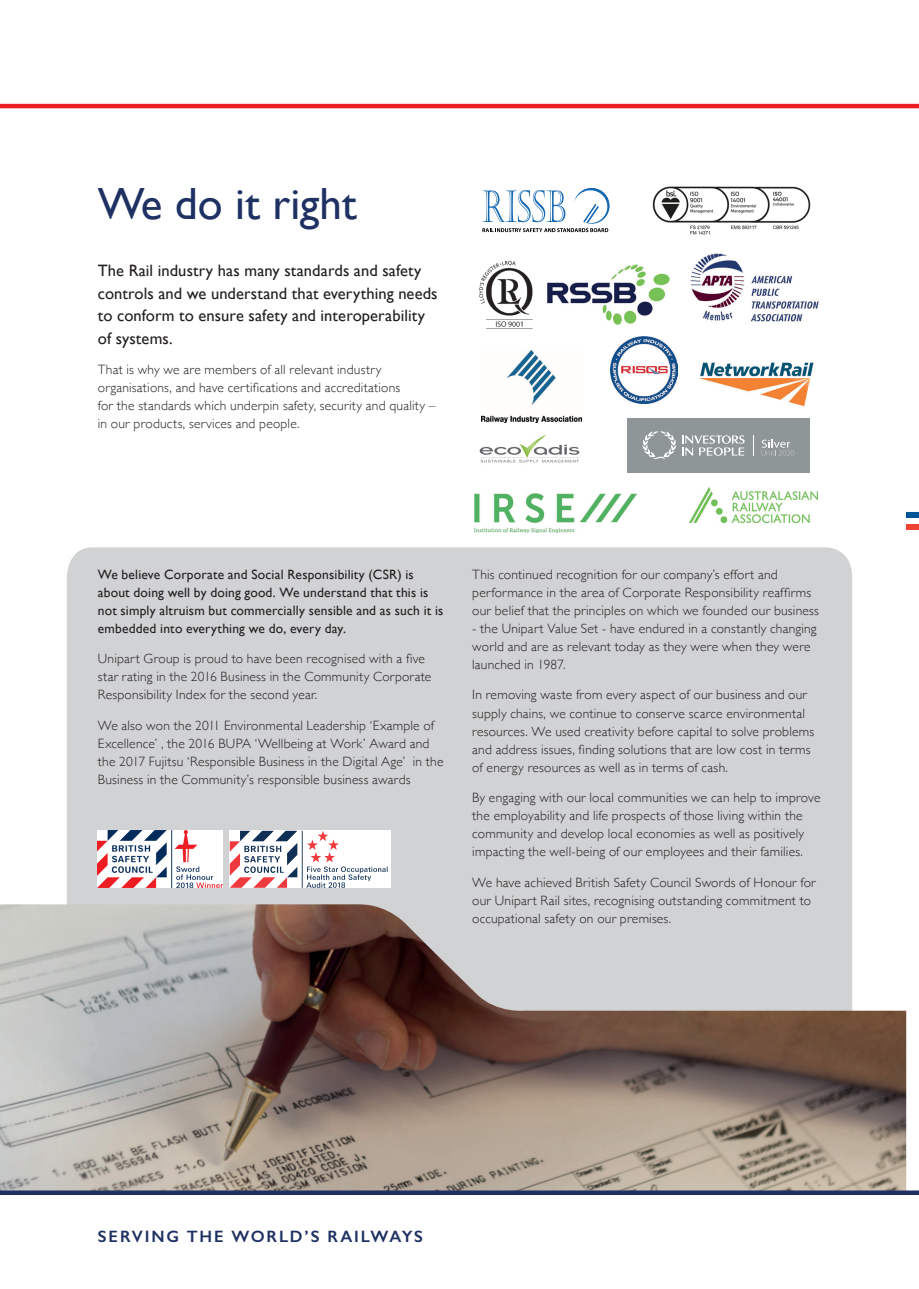
<style>
.page{position:relative;width:919px;height:1289px;background:#fff}
.page>*{position:absolute;margin:0;border:0;box-sizing:border-box;transform-origin:0 0}
.Section_Headers{font:45px "Gill Sans";color:#1f3162}
.Intro_Copy{font:16.5px/22.5px "Gill Sans";letter-spacing:.005em;color:#231f20}
.t1{font:600 16.5px "Gill Sans";letter-spacing:.11em;color:#1f3162}
.Body{font:300 13.5px/18px "Gill Sans";letter-spacing:.015em;color:#231f20}
.Body-2{font:13.5px/18px "Gill Sans";letter-spacing:.015em;color:#231f20}
</style>
<div class="page">
<div style="left:67px;top:547px;width:785px;height:357px;background:#d1d2d4"></div>
<img style="left:0;top:904px;width:906px;height:286px">
<img style="left:699px;top:362px;width:115px;height:44px">
<div style="left:627px;top:418px;width:182px;height:55px;background:#8f9697"></div>
<svg style="left:642px;top:431px;width:103px;height:28px"></svg>
<svg style="left:753px;top:435px;width:1px;height:20px"></svg>
<svg style="left:761px;top:439px;width:33px;height:16px"></svg>
<img style="left:481px;top:350px;width:100px;height:72px">
<svg style="left:482px;top:217px;width:127px;height:15px"></svg>
<img style="left:479px;top:260px;width:54px;height:69px">
<img style="left:610px;top:336px;width:67px;height:67px">
<img style="left:657px;top:217px;width:149px;height:18px">
<img style="left:690px;top:253px;width:129px;height:69px">
<img style="left:547px;top:264px;width:122px;height:60px">
<img style="left:474px;top:493px;width:162px;height:39px">
<img style="left:689px;top:487px;width:128px;height:35px">
<div style="left:906px;top:512px;width:12px;height:6px;background:#015498"></div>
<div style="left:906px;top:524px;width:12px;height:6px;background:#ee4234"></div>
<img style="left:479px;top:434px;width:101px;height:29px">
<img style="left:98px;top:830px;width:124px;height:57px">
<svg style="left:0;top:1190px;width:918px;height:4px;background:#313f69"></svg>
<svg style="left:0;top:103px;width:918px;height:114px"></svg>
<div style="left:230px;top:830px;width:161px;height:57px;background:#fff"></div>
<svg style="left:230px;top:830px;width:157px;height:57px"></svg>
<p class="Section_Headers" style="left:98px;top:177px;width:260px">We do it right</p>
<p class="Intro_Copy" style="left:98px;top:259px;width:341px">The Rail industry has many standards and safety controls and we understand that everything needs to conform to ensure safety and interoperability of systems.</p>
<p class="Body" style="left:98px;top:360px;width:339px">That is why we are members of all relevant industry organisations, and have certifications and accreditations<br>for the standards which underpin safety, security and quality – in our products, services and people.</p>
<p class="Body-2" style="left:98px;top:565px;width:347px">We believe Corporate and Social Responsibility (CSR) is about doing well by doing good. We understand that this is not simply altruism but commercially sensible and as such it is embedded into everything we do, every day.</p>
<p class="Body" style="left:98px;top:649px;width:335px">Unipart Group is proud to have been recognised with a five star rating in the 2016 Business in the Community Corporate<br>Responsibility Index for the second year.</p>
<p class="Body" style="left:98px;top:716px;width:347px">We also won the 2011 Environmental Leadership ‘Example of Excellence’ , the 2016 BUPA ‘Wellbeing at Work’ Award and the 2017 Fujitsu ‘Responsible Business in the Digital Age’ in the Business in the Community’s responsible business awards</p>
<p class="Body" style="left:472px;top:564px;width:348px">This continued recognition for our company’s effort and performance in the area of Corporate Responsibility reaffirms our belief that the principles on which we founded our business</p>
<p class="Body" style="left:472px;top:618px;width:346px">- the Unipart Value Set - have endured in a constantly changing world and are as relevant today as they were when they were launched in 1987.</p>
<p class="Body" style="left:472px;top:685px;width:343px">In removing waste from every aspect of our business and our supply chains, we continue to conserve scarce environmental resources. We used creativity before capital to solve problems and address issues, finding solutions that are low cost in terms of energy resources as well as in terms of cash.</p>
<p class="Body" style="left:472px;top:788px;width:350px">By engaging with our local communities we can help to improve the employability and life prospects of those living within the community and develop local economies as well as positively impacting the well-being of our employees and their families.</p>
<p class="Body" style="left:472px;top:873px;width:345px">We have achieved British Safety Council Swords of Honour for our Unipart Rail sites, recognising outstanding commitment to occupational safety on our premises.</p>
<p class="t1" style="left:98px;top:1225px;width:327px">SERVING THE WORLD’S RAILWAYS</p>
</div>
